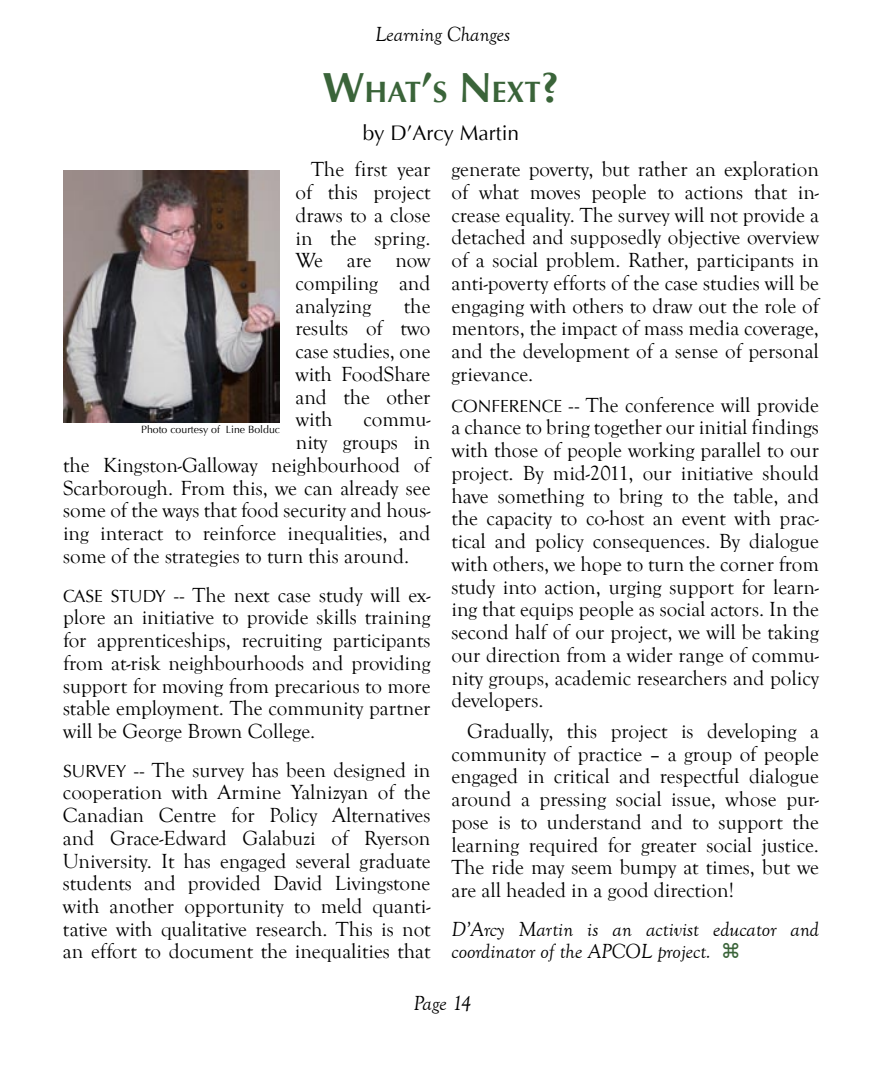
<style>
.page{position:relative;width:882px;height:1071px;background:#fff}
.page>*{position:absolute;margin:0;border:0;box-sizing:border-box;transform-origin:0 0}
.t1{font:700 29.4px "Optima";color:#3a6439}
.t2{font:21px/22.8px "Goudy Old Style T";color:#000;text-align:justify}
.t3{font:italic 21px/22.8px "Goudy Old Style T";color:#000}
.t4{font:21px "Optima";color:#000}
.t5{font:17.5px "Optima";color:#000}
.t6{font:10.5px "Optima";color:#000}
.s1{font-size:42px}
.s2{font-family:"Optima";font-size:17.5px}
</style>
<div class="page">
<img style="left:63px;top:171px;width:217px;height:252px">
<p class="t3" style="left:375px;top:23px;width:137px">Learning Changes</p>
<h1 class="t1" style="left:322px;top:75px;width:239px"><span class="s1">W</span>HAT<span class="s1">’</span>S <span class="s1">N</span> EXT<span class="s1">?</span></h1>
<p class="t4" style="left:363px;top:121px;width:158px">by D’Arcy Martin</p>
<p class="t2" style="left:295px;top:158px;width:137px;text-indent:16px">The first year of this project draws to a close in the spring.<br>We are now compiling and analyzing</p>
<p class="t2" style="left:295px;top:295px;width:137px;text-indent:109px">the results of two case studies, one with FoodShare and the other with</p>
<p class="t2" style="left:363px;top:409px;width:69px">commu-</p>
<p class="t2" style="left:296px;top:431px;width:136px">nity groups in</p>
<p class="t2" style="left:63px;top:454px;width:369px">the Kingston-Galloway neighbourhood of</p>
<p class="t2" style="left:63px;top:477px;width:369px">Scarborough. From this, we can already see</p>
<p class="t2" style="left:63px;top:500px;width:369px">some of the ways that food security and hous-</p>
<p class="t2" style="left:63px;top:522px;width:369px">ing interact to reinforce inequalities, and</p>
<p class="t2" style="left:63px;top:545px;width:348px">some of the strategies to turn this around.</p>
<p class="t5" style="left:63px;top:585px;width:79px">CASE STUDY</p>
<p class="t6" style="left:141px;top:423px;width:140px">Photo courtesy of Line Bolduc</p>
<p class="t2" style="left:63px;top:584px;width:369px;text-indent:110px"><span class="s2">--</span> The next case study will ex&shy;plore an initiative to provide skills training for apprenticeships, recruiting participants from at-risk neighbourhoods and providing support for moving from precarious to more stable employment. The community partner will be George Brown College.</p>
<p class="t2" style="left:63px;top:759px;width:369px"><span class="s2">SURVEY --</span> The survey has been designed in cooperation with Armine Yalnizyan of the Canadian Centre for Policy Alternatives and Grace-Edward Galabuzi of Ryerson University. It has engaged several graduate students and provided David Livingstone with another opportunity to meld quanti&shy;tative with qualitative research. This is not an effort to document the inequalities that</p>
<p class="t2" style="left:451px;top:158px;width:369px">generate poverty, but rather an exploration of what moves people to actions that in&shy;crease equality. The survey will not provide a detached and supposedly objective overview of a social problem. Rather, participants in anti-poverty efforts of the case studies will be engaging with others to draw out the role of mentors, the impact of mass media coverage, and the development of a sense of personal grievance.</p>
<p class="t2" style="left:451px;top:394px;width:369px"><span class="s2">CONFERENCE --</span> The conference will provide a chance to bring together our initial findings with those of people working parallel to our project. By mid-2011, our initiative should have something to bring to the table, and the capacity to co-host an event with prac&shy;tical and policy consequences. By dialogue with others, we hope to turn the corner from study into action, urging support for learn&shy;ing that equips people as social actors. In the second half of our project, we will be taking our direction from a wider range of commu&shy;nity groups, academic researchers and policy developers.</p>
<p class="t2" style="left:451px;top:720px;width:369px;text-indent:16px">Gradually, this project is developing a community of practice – a group of people engaged in critical and respectful dialogue around a pressing social issue, whose pur&shy;pose is to understand and to support the learning required for greater social justice.<br>The ride may seem bumpy at times, but we are all headed in a good direction!</p>
<p class="t3" style="left:451px;top:918px;width:369px">D’Arcy Martin is an activist educator and coordinator of the APCOL project.</p>
<p class="t3" style="left:413px;top:992px;width:59px">Page 14</p>
</div>
